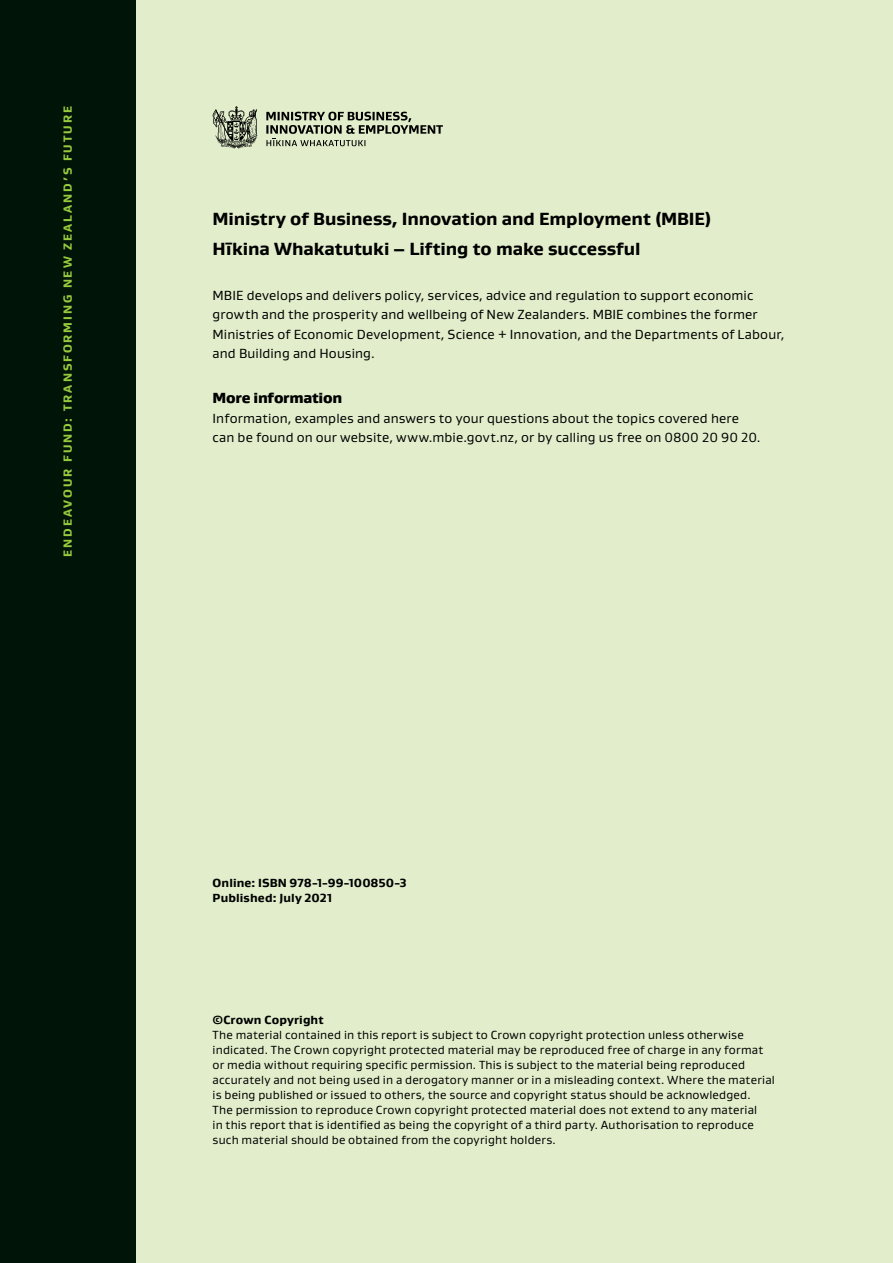
<style>
.page{position:relative;width:893px;height:1263px;background:#e2eecb}
.page>*{position:absolute;margin:0;border:0;box-sizing:border-box;transform-origin:0 0}
.t1{font:800 18px/30px "Gustan";letter-spacing:-.005em;color:#000}
.t2{font:900 15px "Gustan";letter-spacing:-.015em;color:#000}
.t3{font:13.5px/19.5px "Gustan";letter-spacing:.01em;color:#000}
.t4{font:12px/15px "Gustan";letter-spacing:.015em;color:#000}
.t5{font:800 12px/15px "Gustan";letter-spacing:.01em;color:#000}
.t6{font:800 12px "Gustan";letter-spacing:.16em;color:#97c93d}
</style>
<div class="page">
<div style="left:0;top:0;width:136px;height:1263px;background:#001407"></div>
<svg style="left:213px;top:106px;width:45px;height:43px"></svg>
<svg style="left:266px;top:112px;width:177px;height:34px"></svg>
<p class="t6" style="left:60px;top:557px;width:452px;rotate:-90deg">ENDEAVOUR FUND: TRANSFORMING NEW ZEALAND’S FUTURE</p>
<h4 class="t1" style="left:213px;top:203px;width:500px">Ministry of Business, Innovation and Employment (MBIE)<br>Hīkina Whakatutuki – Lifting to make successful</h4>
<p class="t3" style="left:213px;top:285px;width:573px">MBIE develops and delivers policy, services, advice and regulation to support economic growth and the prosperity and wellbeing of New Zealanders. MBIE combines the former Ministries of Economic Development, Science + Innovation, and the Departments of Labour, and Building and Housing.</p>
<p class="t2" style="left:213px;top:388px;width:131px">More information</p>
<p class="t3" style="left:213px;top:408px;width:549px">Information, examples and answers to your questions about the topics covered here can be found on our website, www.mbie.govt.nz, or by calling us free on 0800 20 90 20.</p>
<p class="t5" style="left:213px;top:875px;width:196px">Online: ISBN 978-1-99-100850-3<br>Published: July 2021</p>
<h6 class="t5" style="left:213px;top:1012px;width:113px">©Crown Copyright</h6>
<p class="t4" style="left:213px;top:1027px;width:564px">The material contained in this report is subject to Crown copyright protection unless otherwise indicated. The Crown copyright protected material may be reproduced free of charge in any format or media without requiring specifc permission. This is subject to the material being reproduced accurately and not being used in a derogatory manner or in a misleading context. Where the material is being published or issued to others, the source and copyright status should be acknowledged.<br>The permission to reproduce Crown copyright protected material does not extend to any material<br>in this report that is identifed as being the copyright of a third party. Authorisation to reproduce such material should be obtained from the copyright holders.</p>
</div>
